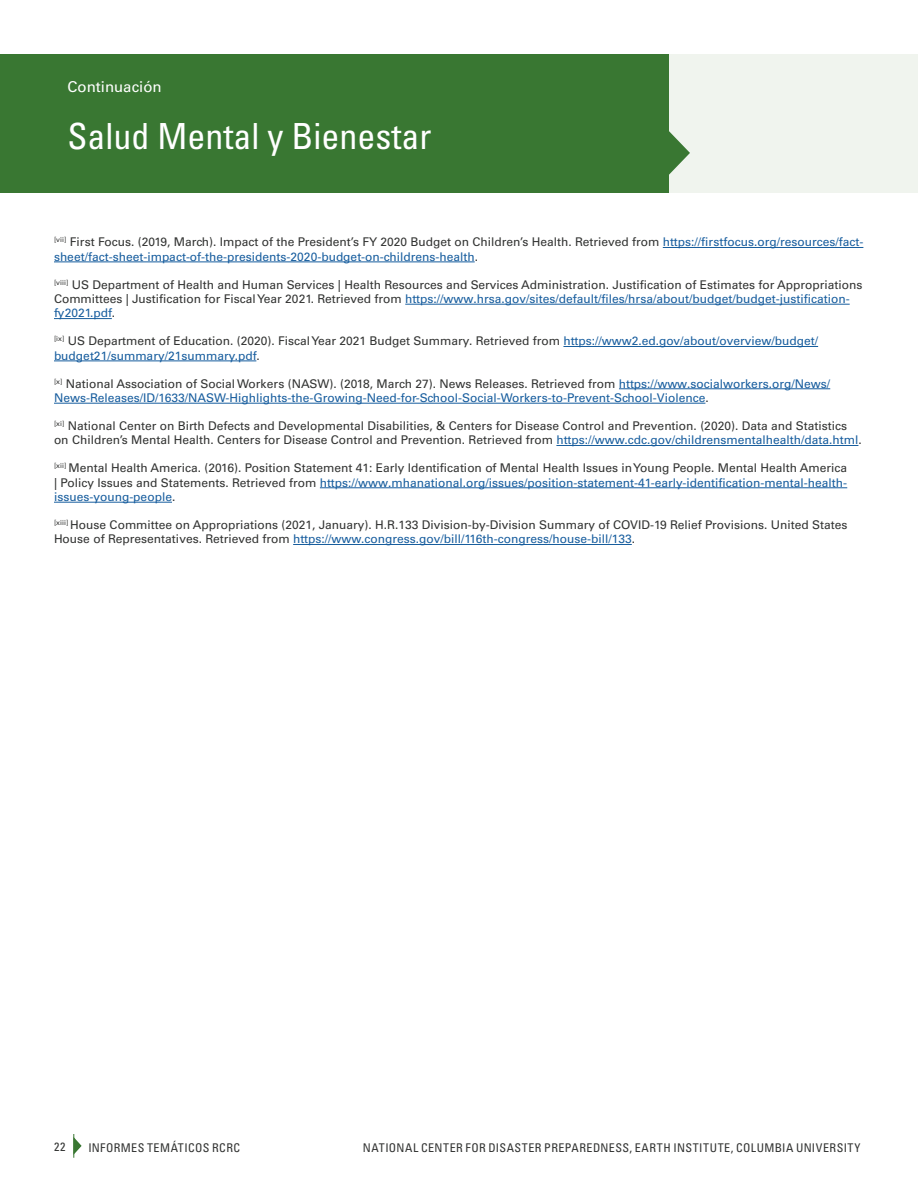
<style>
.page{position:relative;width:918px;height:1188px;background:#fff}
.page>*{position:absolute;margin:0;border:0;box-sizing:border-box;transform-origin:0 0}
.Chapter_Title_-Left{font:condensed 36px "Univers LT Std";color:#fff}
.cont_d{font:15px "Univers LT Std";color:#fff}
.Body_Title_L1{font:12px/14.4px "Univers LT Std";color:#323332}
.Body_Title_L1-2{font:12px/14.4px "Univers LT Std";color:#175d9e}
.t1{font:condensed 12px "Univers LT Std";letter-spacing:.04em;color:#323332}
.s1{color:#323332}
.s2{color:#175d9e}
</style>
<div class="page">
<svg style="left:73px;top:1134px;width:9px;height:24px"></svg>
<div style="left:1px;top:54px;width:917px;height:139px;background:#f0f4ee"></div>
<div style="left:0;top:54px;width:668px;height:139px;background:#397732"></div>
<svg style="left:668px;top:129px;width:22px;height:48px"></svg>
<hr style="left:663px;top:247px;width:200px;height:1px;background:#175d9e">
<hr style="left:54px;top:262px;width:421px;height:1px;background:#175d9e">
<hr style="left:405px;top:304px;width:445px;height:1px;background:#175d9e">
<hr style="left:54px;top:318px;width:58px;height:1px;background:#175d9e">
<hr style="left:563px;top:346px;width:255px;height:1px;background:#175d9e">
<hr style="left:54px;top:361px;width:202px;height:1px;background:#175d9e">
<hr style="left:619px;top:388px;width:211px;height:1px;background:#175d9e">
<hr style="left:54px;top:403px;width:651px;height:1px;background:#175d9e">
<hr style="left:556px;top:445px;width:302px;height:1px;background:#175d9e">
<hr style="left:320px;top:487px;width:527px;height:1px;background:#175d9e">
<hr style="left:54px;top:502px;width:118px;height:1px;background:#175d9e">
<hr style="left:293px;top:544px;width:339px;height:1px;background:#175d9e">
<p class="cont_d" style="left:68px;top:78px;width:96px">Continuación</p>
<p class="Chapter_Title_-Left" style="left:68px;top:114px;width:365px">Salud Mental y Bienestar</p>
<p class="Body_Title_L1-2" style="left:54px;top:235px;width:811px"><sup>[vii]</sup> <span class="s1">First Focus. (2019, March). Impact of the President’s FY 2020 Budget on Children’s Health. Retrieved from</span> https://firstfocus.org/resources/fact&shy;sheet/fact-sheet-impact-of-the-presidents-2020-budget-on-childrens-health<span class="s1">.</span></p>
<p class="Body_Title_L1" style="left:54px;top:277px;width:810px"><sup>[viii]</sup> US Department of Health and Human Services | Health Resources and Services Administration. Justification of Estimates for Appropriations<br>Committees | Justification for Fiscal Year 2021. Retrieved from <span class="s2">https://www.hrsa.gov/sites/default/files/hrsa/about/budget/budget-justification&shy;fy2021.pdf</span>.</p>
<p class="Body_Title_L1" style="left:54px;top:334px;width:766px"><sup>[ix]</sup> US Department of Education. (2020). Fiscal Year 2021 Budget Summary. Retrieved from <span class="s2">https://www2.ed.gov/about/overview/budget/ budget21/summary/21summary.pdf</span>.</p>
<p class="Body_Title_L1-2" style="left:54px;top:376px;width:778px"><sup>[x]</sup> <span class="s1">National Association of Social Workers (NASW). (2018, March 27). News Releases. Retrieved from</span> https://www.socialworkers.org/News/<br>News-Releases/ID/1633/NASW-Highlights-the-Growing-Need-for-School-Social-Workers-to-Prevent-School-Violence<span class="s1">.</span></p>
<p class="Body_Title_L1" style="left:54px;top:419px;width:809px"><sup>[xi]</sup> National Center on Birth Defects and Developmental Disabilities, &amp; Centers for Disease Control and Prevention. (2020). Data and Statistics on Children’s Mental Health. Centers for Disease Control and Prevention. Retrieved from <span class="s2">https://www.cdc.gov/childrensmentalhealth/data.html</span>.</p>
<p class="Body_Title_L1" style="left:54px;top:461px;width:795px;text-align:justify"><sup>[xii]</sup> Mental Health America. (2016). Position Statement 41: Early Identification of Mental Health Issues in Young People. Mental Health America | Policy Issues and Statements. Retrieved from <span class="s2">https://www.mhanational.org/issues/position-statement-41-early-identification-mental-health&shy;issues-young-people</span>.</p>
<p class="Body_Title_L1" style="left:54px;top:518px;width:795px"><sup>[xiii]</sup> House Committee on Appropriations (2021, January). H.R.133 Division-by-Division Summary of COVID-19 Relief Provisions. United States<br>House of Representatives. Retrieved from <span class="s2">https://www.congress.gov/bill/116th-congress/house-bill/133</span>.</p>
<p class="t1" style="left:54px;top:1140px;width:13px">22</p>
<p class="t1" style="left:88px;top:1140px;width:153px">INFORMES TEMÁTICOS RCRC</p>
<p class="t1" style="left:363px;top:1140px;width:499px">NATIONAL CENTER FOR DISASTER PREPAREDNESS, EARTH INSTITUTE, COLUMBIA UNIVERSITY</p>
</div>
